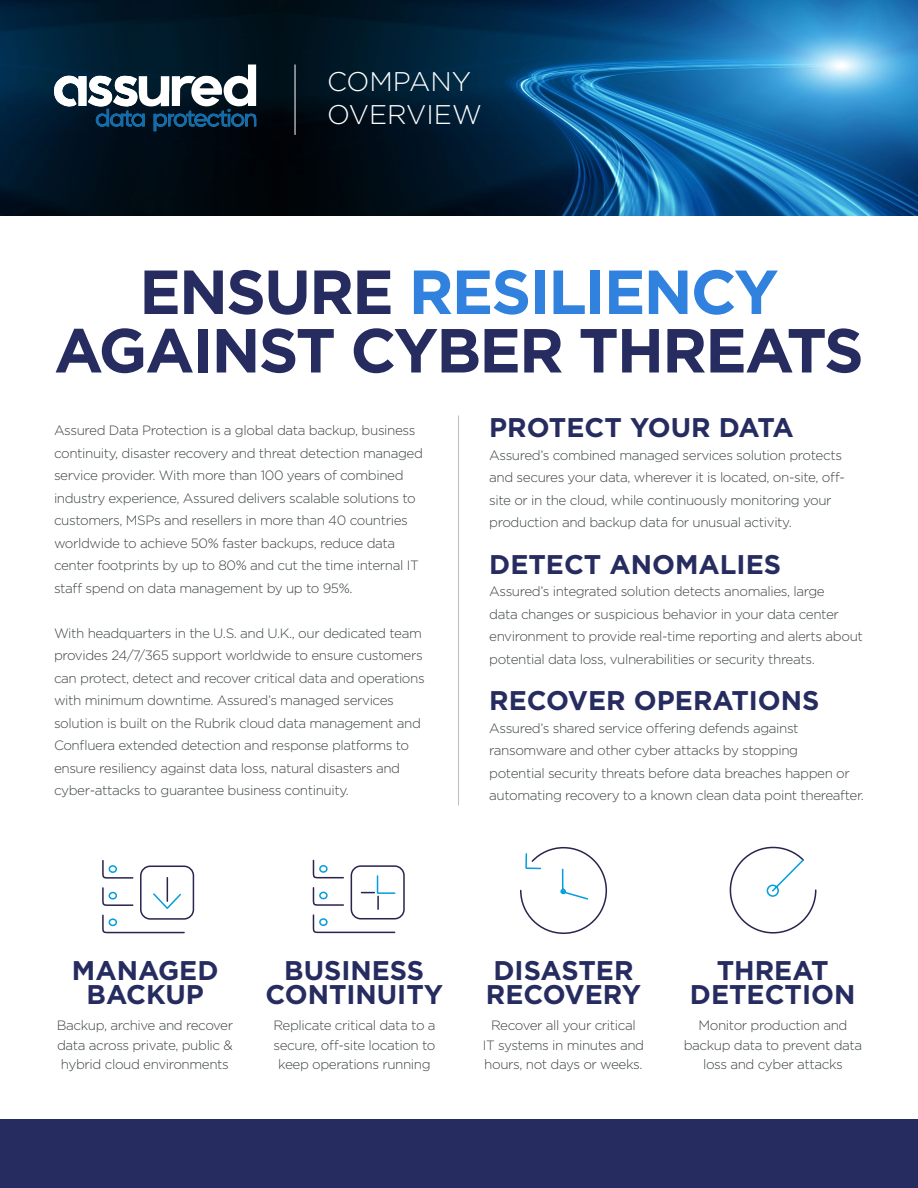
<style>
.page{position:relative;width:918px;height:1188px;background:#fff}
.page>*{position:absolute;margin:0;border:0;box-sizing:border-box;transform-origin:0 0}
.Headline{font:700 62.1px/58.5px "Gotham";letter-spacing:-.03em;color:#262c60;text-align:center}
.Headline-2{font:700 27px/24px "Gotham";color:#262c60;text-align:center}
.Body_Text{font:700 27px "Gotham";color:#262c60}
.Headline-3{font:300 27px "Gotham";color:#fff}
.Body_Text-2{font:300 13.5px/22.5px "Gotham";letter-spacing:-.03em;color:#3e4445}
.Headline-4{font:300 13.5px/19.5px "Gotham";letter-spacing:-.03em;color:#3e4445;text-align:center}
.s1{color:#3082de}
</style>
<div class="page">
<div style="left:0;top:1119px;width:918px;height:69px;background:#262c60"></div>
<hr style="left:458px;top:415px;width:1px;height:390px;background:#bcbdc0">
<img style="left:0;top:0;width:918px;height:216px">
<svg style="left:53px;top:64px;width:203px;height:67px"></svg>
<hr style="left:295px;top:64px;width:1px;height:71px;background:#fff">
<div style="left:140px;top:866px;width:54px;height:54px;border:2px solid #2b244f;border-radius:9px"></div>
<svg style="left:102px;top:860px;width:84px;height:74px"></svg>
<svg style="left:520px;top:846px;width:88px;height:88px"></svg>
<svg style="left:729px;top:846px;width:88px;height:88px"></svg>
<div style="left:351px;top:865px;width:54px;height:55px;border:2px solid #2b244f;border-radius:9px"></div>
<svg style="left:312px;top:859px;width:84px;height:75px"></svg>
<p class="Headline-3" style="left:327px;top:64px;width:145px">COMPANY</p>
<p class="Headline-3" style="left:327px;top:98px;width:156px">OVERVIEW</p>
<p class="Headline" style="left:54px;top:262px;width:811px">ENSURE <span class="s1">RESILIENCY<br></span>AGAINST CYBER THREATS</p>
<p class="Body_Text-2" style="left:54px;top:419px;width:370px">Assured Data Protection is a global data backup, business continuity, disaster recovery and threat detection managed service provider. With more than 100 years of combined industry experience, Assured delivers scalable solutions to customers, MSPs and resellers in more than 40 countries worldwide to achieve 50% faster backups, reduce data center footprints by up to 80% and cut the time internal IT staff spend on data management by up to 95%.</p>
<p class="Body_Text-2" style="left:54px;top:621px;width:372px">With headquarters in the U.S. and U.K., our dedicated team provides 24/7/365 support worldwide to ensure customers can protect, detect and recover critical data and operations with minimum downtime. Assured’s managed services solution is built on the Rubrik cloud data management and Confluera extended detection and response platforms to ensure resiliency against data loss, natural disasters and cyber-attacks to guarantee business continuity.</p>
<p class="Body_Text" style="left:489px;top:410px;width:306px">PROTECT YOUR DATA</p>
<p class="Body_Text-2" style="left:489px;top:443px;width:357px">Assured’s combined managed services solution protects and secures your data, wherever it is located, on-site, off&shy;site or in the cloud, while continuously monitoring your production and backup data for unusual activity.</p>
<p class="Body_Text" style="left:489px;top:546px;width:293px">DETECT ANOMALIES</p>
<p class="Body_Text-2" style="left:489px;top:580px;width:375px">Assured’s integrated solution detects anomalies, large<br>data changes or suspicious behavior in your data center environment to provide real-time reporting and alerts about potential data loss, vulnerabilities or security threats.</p>
<p class="Body_Text" style="left:489px;top:683px;width:332px">RECOVER OPERATIONS</p>
<p class="Body_Text-2" style="left:489px;top:716px;width:376px">Assured’s shared service offering defends against ransomware and other cyber attacks by stopping<br>potential security threats before data breaches happen or automating recovery to a known clean data point thereafter.</p>
<p class="Headline-2" style="left:72px;top:959px;width:148px">MANAGED<br>BACKUP</p>
<p class="Headline-2" style="left:265px;top:959px;width:179px">BUSINESS<br>CONTINUITY</p>
<p class="Headline-2" style="left:486px;top:959px;width:157px;text-align:left">DISASTER<br>RECOVERY</p>
<p class="Headline-2" style="left:690px;top:959px;width:167px">THREAT<br>DETECTION</p>
<p class="Headline-4" style="left:483px;top:1015px;width:163px">Recover all your critical<br>IT systems in minutes and hours, not days or weeks.</p>
<p class="Headline-4" style="left:684px;top:1015px;width:180px">Monitor production and backup data to prevent data loss and cyber attacks</p>
<p class="Headline-4" style="left:57px;top:1015px;width:178px;text-align:justify">Backup, archive and recover data across private, public &amp; hybrid cloud environments</p>
<p class="Headline-4" style="left:273px;top:1015px;width:164px">Replicate critical data to a secure, off-site location to keep operations running</p>
</div>
